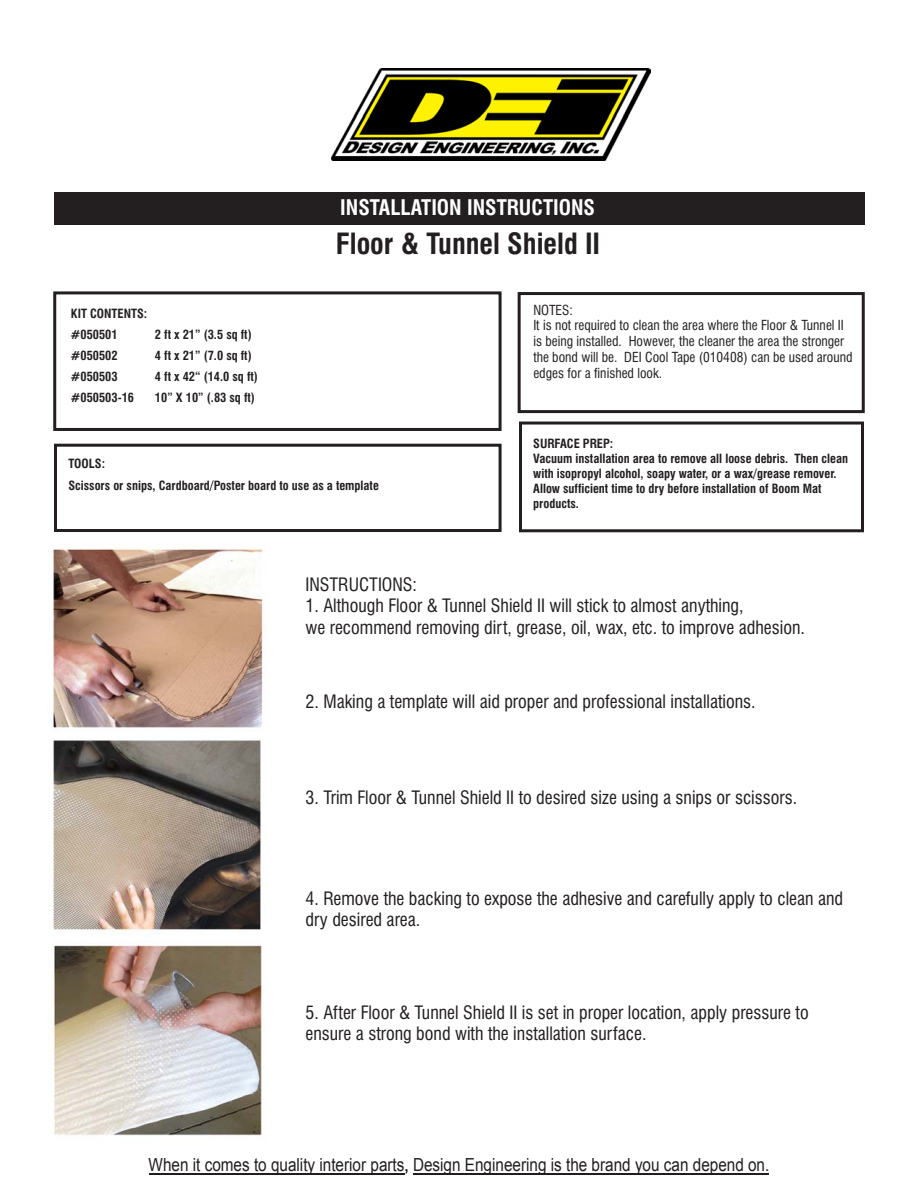
<style>
.page{position:relative;width:918px;height:1188px;background:#fff}
.page>*{position:absolute;margin:0;border:0;box-sizing:border-box;transform-origin:0 0}
.t1{font:700 condensed 28.5px "Swiss 721 BT";color:#231f20}
.t2{font:700 condensed 21px "Swiss 721 BT";color:#fff}
.t3{font:condensed 18px/21.6px "Swiss 721 BT";color:#231f20}
.t4{font:18px "Arial";color:#221e1f;scale:.85 1}
.t5{font:condensed 13.5px/15.9px "Swiss 721 BT";color:#231f20}
.t6{font:700 condensed 12.45px/15px "Swiss 721 BT";color:#231f20}
.s1{font-style:inherit}
</style>
<div class="page">
<img style="left:332px;top:69px;width:318px;height:92px">
<div style="left:53px;top:291px;width:449px;height:140px;border:3px solid #231f20"></div>
<div style="left:518px;top:292px;width:347px;height:121px;border:3px solid #231f20"></div>
<div style="left:54px;top:192px;width:810px;height:32px;background:#231f20"></div>
<div style="left:519px;top:422px;width:345px;height:110px;border:3px solid #231f20"></div>
<div style="left:54px;top:444px;width:448px;height:88px;border:3px solid #231f20"></div>
<img style="left:52px;top:548px;width:212px;height:588px">
<hr style="left:413px;top:1174px;width:356px;height:1px;background:#221e1f">
<hr style="left:149px;top:1173px;width:255px;height:2px;background:#221e1f">
<p class="t2" style="left:340px;top:199px;width:256px">INSTALLATION INSTRUCTIONS</p>
<p class="t6" style="left:71px;top:304px;width:78px;line-height:21px">KIT CONTENTS: #050501</p>
<p class="t6" style="left:155px;top:328px;width:98px">2 ft x 21” (3.5 sq ft)</p>
<p class="t6" style="left:71px;top:349px;width:48px">#050502</p>
<p class="t6" style="left:155px;top:349px;width:98px">4 ft x 21” (7.0 sq ft)</p>
<p class="t6" style="left:71px;top:370px;width:48px">#050503</p>
<p class="t6" style="left:155px;top:370px;width:104px">4 ft x 42“ (14.0 sq ft)</p>
<p class="t6" style="left:71px;top:391px;width:65px">#050503-16</p>
<p class="t6" style="left:155px;top:391px;width:101px">10” X 10” (.83 sq ft)</p>
<h1 class="t1" style="left:336px;top:233px;width:266px">Floor &amp; Tunnel Shield II</h1>
<p class="t5" style="left:533px;top:303px;width:321px">NOTES:<br>It is not required to clean the area where the Floor &amp; Tunnel II is being installed. However, the cleaner the area the stronger the bond will be. DEI Cool Tape (010408) can be used around edges for a finished look.</p>
<p class="t6" style="left:68px;top:454px;width:312px;line-height:21.6px">TOOLS:<br>Scissors or snips, Cardboard/Poster board to use as a template</p>
<p class="t6" style="left:533px;top:437px;width:316px">SURFACE PREP:<br>Vacuum installation area to remove all loose debris. Then clean with isopropyl alcohol, soapy water, or a wax/grease remover.<br>Allow sufficient time to dry before installation of Boom Mat products.</p>
<p class="t3" style="left:305px;top:575px;width:113px">INSTRUCTIONS:</p>
<p class="t3" style="left:305px;top:597px;width:501px">1. Although Floor &amp; Tunnel Shield II will stick to almost anything,<br>we recommend removing dirt, grease, oil, wax, etc. to improve adhesion.</p>
<p class="t3" style="left:305px;top:693px;width:452px">2. Making a template will aid proper and professional installations.</p>
<p class="t3" style="left:305px;top:788px;width:493px">3. Trim Floor &amp; Tunnel Shield II to desired size using a snips or scissors.</p>
<p class="t3" style="left:305px;top:889px;width:539px">4. Remove the backing to expose the adhesive and carefully apply to clean and dry desired area.</p>
<p class="t3" style="left:305px;top:1003px;width:505px">5. After Floor &amp; Tunnel Shield II is set in proper location, apply pressure to ensure a strong bond with the installation surface.</p>
<p class="t4" style="left:149px;top:1152px;width:732px">When it comes to quality interior parts, Design Engineering is the brand you can depend on<span class="s1">.</span></p>
</div>
